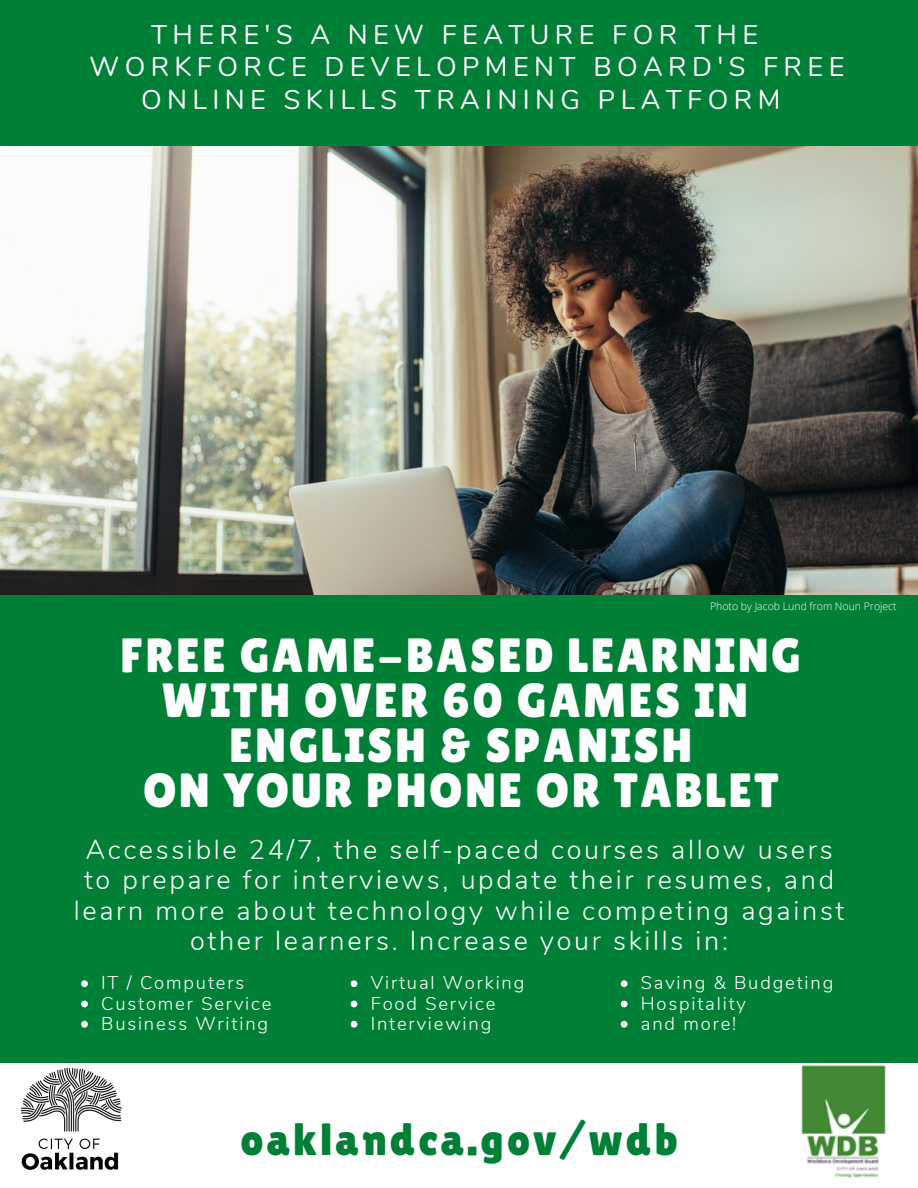
<style>
.page{position:relative;width:918px;height:1188px;background:#008037}
.page>*{position:absolute;margin:0;border:0;box-sizing:border-box;transform-origin:0 0}
.t1{font:48px/45px "Lilita One";letter-spacing:.05em;color:#fff;text-align:center}
.t2{font:45px "Lilita One";letter-spacing:.07em;color:#008037}
.t3{font:300 27px/30.3px "Nunito";letter-spacing:.1em;color:#fff;text-align:center}
.t4{font:27px "Nunito";letter-spacing:.2em;color:#fff}
.t5{font:300 18.45px "Nunito";letter-spacing:.1em;color:#fff}
.t6{font:300 10.5px "Open Sans";color:#fff}
</style>
<div class="page">
<div style="left:0;top:1063px;width:918px;height:125px;background:#fff"></div>
<img style="left:21px;top:1067px;width:101px;height:103px">
<img style="left:801px;top:1065px;width:85px;height:114px">
<img style="left:0;top:147px;width:918px;height:448px">
<svg style="left:81px;top:980px;width:7px;height:7px"></svg>
<svg style="left:81px;top:1001px;width:7px;height:6px"></svg>
<svg style="left:81px;top:1021px;width:7px;height:7px"></svg>
<svg style="left:351px;top:980px;width:6px;height:7px"></svg>
<svg style="left:351px;top:1001px;width:6px;height:6px"></svg>
<svg style="left:351px;top:1021px;width:6px;height:7px"></svg>
<svg style="left:621px;top:980px;width:7px;height:7px"></svg>
<svg style="left:621px;top:1001px;width:7px;height:6px"></svg>
<svg style="left:621px;top:1021px;width:7px;height:7px"></svg>
<p class="t4" style="left:151px;top:17px;width:609px">THERE'S A NEW FEATURE FOR THE</p>
<p class="t4" style="left:90px;top:49px;width:756px">WORKFORCE DEVELOPMENT BOARD'S FREE</p>
<p class="t4" style="left:141px;top:82px;width:641px">ONLINE SKILLS TRAINING PLATFORM</p>
<p class="t6" style="left:710px;top:599px;width:188px">Photo by Jacob Lund from Noun Project</p>
<p class="t1" style="left:120px;top:633px;width:682px">FREE GAME-BASED LEARNING<br>WITH OVER 60 GAMES IN</p>
<p class="t1" style="left:229px;top:723px;width:465px">ENGLISH &amp; SPANISH</p>
<p class="t1" style="left:143px;top:768px;width:637px">ON YOUR PHONE OR TABLET</p>
<p class="t3" style="left:74px;top:835px;width:772px">Accessible 24/7, the self-paced courses allow users to prepare for interviews, update their resumes, and learn more about technology while competing against other learners. Increase your skills in:</p>
<p class="t5" style="left:101px;top:971px;width:145px">IT / Computers</p>
<p class="t5" style="left:101px;top:991px;width:172px">Customer Service</p>
<p class="t5" style="left:101px;top:1011px;width:168px">Business Writing</p>
<p class="t5" style="left:371px;top:971px;width:155px">Virtual Working</p>
<p class="t5" style="left:371px;top:991px;width:126px">Food Service</p>
<p class="t5" style="left:371px;top:1011px;width:122px">Interviewing</p>
<p class="t5" style="left:641px;top:971px;width:194px">Saving &amp; Budgeting</p>
<p class="t5" style="left:641px;top:991px;width:107px">Hospitality</p>
<p class="t5" style="left:641px;top:1011px;width:97px">and more!</p>
<p class="t2" style="left:241px;top:1114px;width:439px">oaklandca.gov/wdb</p>
</div>
